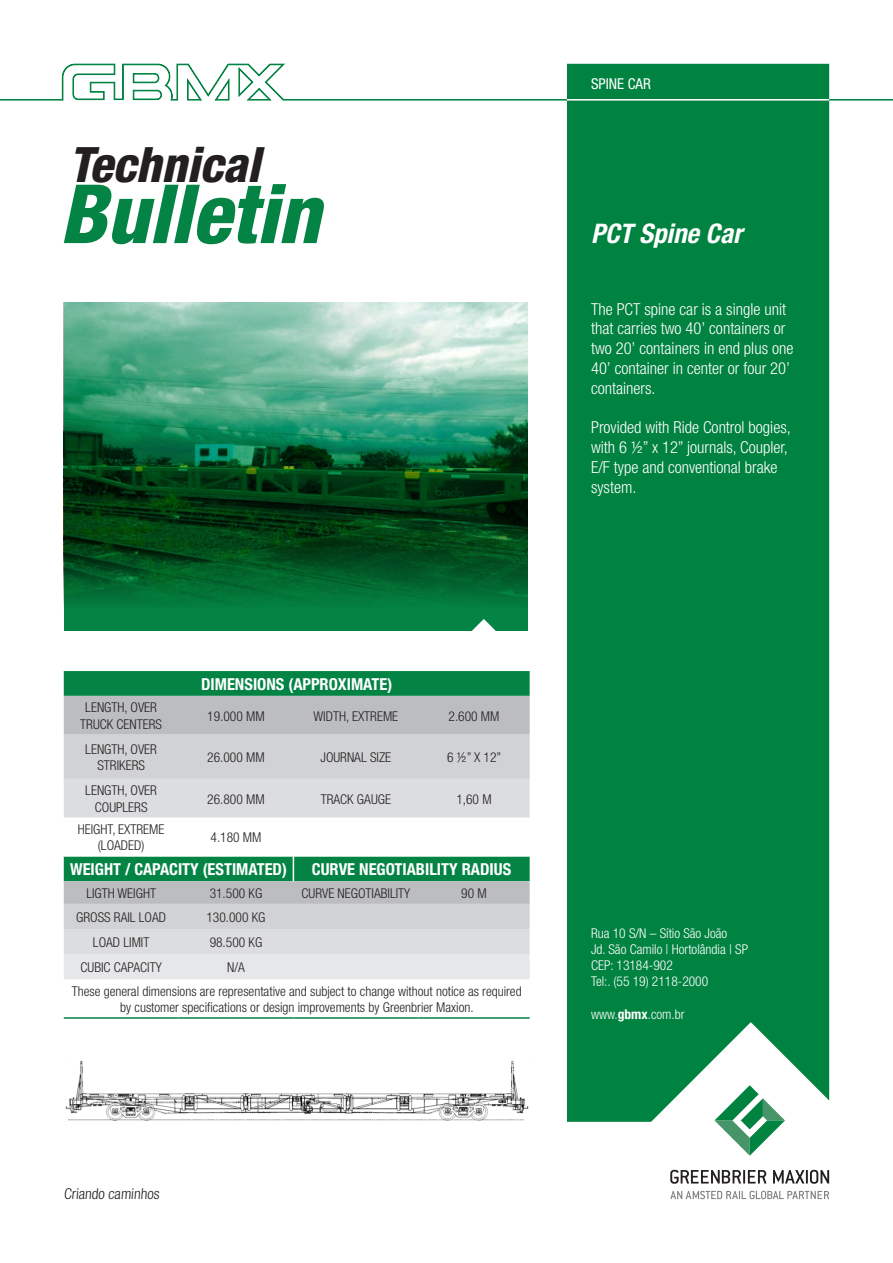
<style>
.page{position:relative;width:893px;height:1263px;background:#fff}
.page>*{position:absolute;margin:0;border:0;box-sizing:border-box;transform-origin:0 0}
.t1{font:italic 800 condensed 81.75px "Helvetica Neue LT";color:#048444}
.t2{font:italic 800 condensed 48.75px "Helvetica Neue LT";color:#231f20}
.t3{font:italic 700 condensed 27px "Helvetica Neue LT";color:#fff}
.t4{font:300 condensed 16.5px/19.8px "Helvetica Neue LT";color:#fff}
.t5{font:700 condensed 16.5px "Helvetica Neue LT";color:#fff}
.t6{font:300 condensed 15px "Helvetica Neue LT";color:#231f20}
.t7{font:condensed 15px "Helvetica Neue LT";color:#fff}
.t8{font:300 condensed 13.5px/16.2px "Helvetica Neue LT";color:#231f20;text-align:center}
.t9{font:300 condensed 13.5px/16.2px "Helvetica Neue LT";color:#fff}
.s1{font-weight:700}
</style>
<div class="page">
<img style="left:64px;top:1058px;width:466px;height:64px">
<div style="left:567px;top:101px;width:262px;height:1021px;background:#008240"></div>
<svg style="left:0;top:63px;width:893px;height:38px"></svg>
<svg style="left:773px;top:1170px;width:56px;height:14px"></svg>
<svg style="left:670px;top:1170px;width:96px;height:14px"></svg>
<svg style="left:670px;top:1191px;width:159px;height:8px"></svg>
<svg style="left:714px;top:1085px;width:71px;height:71px"></svg>
<div style="left:64px;top:302px;width:464px;height:329px;background:#048444"></div>
<img style="left:64px;top:302px;width:464px;height:303px">
<svg style="left:472px;top:619px;width:24px;height:12px"></svg>
<svg style="left:64px;top:671px;width:466px;height:25px;background:#068545"></svg>
<div style="left:64px;top:696px;width:466px;height:39px;background:#bcbdc0"></div>
<div style="left:64px;top:735px;width:466px;height:44px;background:#d1d2d4"></div>
<div style="left:64px;top:779px;width:466px;height:39px;background:#dcdddf"></div>
<svg style="left:64px;top:856px;width:466px;height:98px;background:#9cbdaf"></svg>
<div style="left:64px;top:954px;width:466px;height:25px;background:#e6e7e9"></div>
<svg style="left:293px;top:856px;width:1px;height:25px"></svg>
<hr style="left:64px;top:1017px;width:115px;height:2px;background:#048444">
<hr style="left:179px;top:1017px;width:114px;height:2px;background:#048444">
<hr style="left:293px;top:1017px;width:125px;height:2px;background:#048444">
<hr style="left:418px;top:1017px;width:112px;height:2px;background:#048444">
<p class="t2" style="left:69px;top:134px;width:192px">Technical</p>
<p class="t1" style="left:60px;top:163px;width:262px">Bulletin</p>
<p class="t7" style="left:591px;top:75px;width:61px">SPINE CAR</p>
<p class="t3" style="left:591px;top:217px;width:152px">PCT Spine Car</p>
<p class="t4" style="left:591px;top:299px;width:204px">The PCT spine car is a single unit that carries two 40’ containers or two 20’ containers in end plus one<br>40’ container in center or four 20’ containers.</p>
<p class="t4" style="left:591px;top:418px;width:201px">Provided with Ride Control bogies, with 6 ½” x 12” journals, Coupler,<br>E/F type and conventional brake system.</p>
<p class="t5" style="left:201px;top:674px;width:193px">DIMENSIONS (APPROXIMATE)</p>
<p class="t8" style="left:80px;top:699px;width:83px">LENGTH, OVER<br>TRUCK CENTERS</p>
<p class="t8" style="left:207px;top:708px;width:59px">19.000 MM</p>
<p class="t8" style="left:314px;top:708px;width:86px">WIDTH, EXTREME</p>
<p class="t8" style="left:449px;top:708px;width:52px">2.600 MM</p>
<p class="t8" style="left:85px;top:741px;width:73px">LENGTH, OVER<br>STRIKERS</p>
<p class="t8" style="left:207px;top:749px;width:59px">26.000 MM</p>
<p class="t8" style="left:321px;top:749px;width:72px">JOURNAL SIZE</p>
<p class="t8" style="left:447px;top:749px;width:56px">6 ½” X 12”</p>
<p class="t8" style="left:85px;top:782px;width:73px">LENGTH, OVER<br>COUPLERS</p>
<p class="t8" style="left:207px;top:791px;width:59px">26.800 MM</p>
<p class="t8" style="left:321px;top:791px;width:72px">TRACK GAUGE</p>
<p class="t8" style="left:456px;top:791px;width:37px">1,60 M</p>
<p class="t8" style="left:78px;top:821px;width:88px">HEIGHT, EXTREME (LOADED)</p>
<p class="t8" style="left:211px;top:829px;width:52px">4.180 MM</p>
<p class="t5" style="left:70px;top:859px;width:218px">WEIGHT / CAPACITY (ESTIMATED)</p>
<p class="t5" style="left:312px;top:859px;width:201px">CURVE NEGOTIABILITY RADIUS</p>
<p class="t8" style="left:86px;top:885px;width:71px">LIGTH WEIGHT</p>
<p class="t8" style="left:210px;top:885px;width:54px">31.500 KG</p>
<p class="t8" style="left:302px;top:885px;width:110px">CURVE NEGOTIABILITY</p>
<p class="t8" style="left:461px;top:885px;width:27px">90 M</p>
<p class="t8" style="left:76px;top:909px;width:91px">GROSS RAIL LOAD</p>
<p class="t8" style="left:206px;top:909px;width:61px">130.000 KG</p>
<p class="t8" style="left:93px;top:934px;width:58px">LOAD LIMIT</p>
<p class="t8" style="left:210px;top:934px;width:54px">98.500 KG</p>
<p class="t8" style="left:81px;top:959px;width:83px">CUBIC CAPACITY</p>
<p class="t8" style="left:72px;top:955px;width:451px;line-height:23.9px;text-align:left;text-indent:155px">N/A<br>These general dimensions are representative and subject to change without notice as required</p>
<p class="t8" style="left:120px;top:999px;width:355px">by customer specifications or design improvements by Greenbrier Maxion.</p>
<p class="t6" style="left:64px;top:1185px;width:99px">Criando caminhos</p>
<p class="t9" style="left:591px;top:925px;width:138px">Rua 10 S/N – Sítio São João</p>
<p class="t9" style="left:591px;top:941px;width:159px">Jd. São Camilo | Hortolândia | SP<br>CEP: 13184-902</p>
<p class="t9" style="left:591px;top:973px;width:119px">Tel:. (55 19) 2118-2000</p>
<p class="t9" style="left:591px;top:1006px;width:95px">www.<span class="s1">gbmx</span>.com.br</p>
</div>
